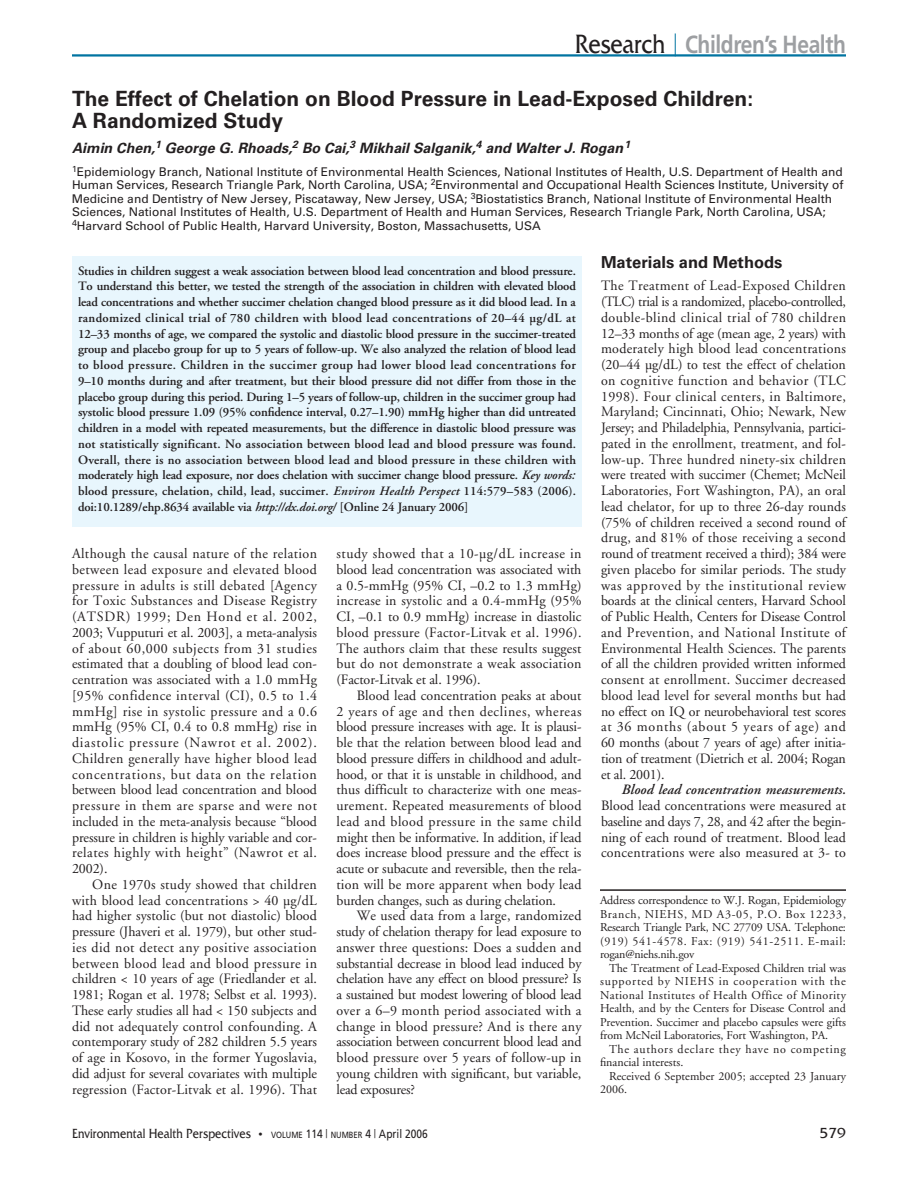
<style>
.page{position:relative;width:918px;height:1188px;background:#fff}
.page>*{position:absolute;margin:0;border:0;box-sizing:border-box;transform-origin:0 0}
.t1{font:700 24.75px "Frutiger";letter-spacing:-.02em;color:#9d9fa2;scale:.85 1}
.t2{font:700 21px/22.5px "Univers";color:#231f20}
.t3{font:700 16.5px "Univers";color:#231f20}
.t4{font:15px "Friz Quadrata IT Cby BT";color:#231f20}
.t5{font:14.25px/15.8px "Adobe Garamond";letter-spacing:-.005em;color:#231f20;text-align:justify}
.t6{font:italic 700 14.25px "Univers";color:#231f20}
.t7{font:italic 600 14.25px "Adobe Garamond";letter-spacing:.01em;color:#231f20}
.t8{font:13.5px "Friz Quadrata IT Cby BT";color:#231f20;scale:.85 1}
.t9{font:600 12.75px/15.8px "Adobe Garamond";letter-spacing:-.01em;color:#231f20;text-align:justify}
.t10{font:12px/13.5px "Univers";color:#231f20}
.t11{font:12px/13.5px "Adobe Garamond";letter-spacing:.005em;color:#231f20;text-align:justify}
.t12{font:12px/13.5px "Adobe Garamond";letter-spacing:.06em;color:#231f20}
.s1{font-family:"Friz Quadrata IT Cby BT";font-weight:400;font-size:27px;color:#231f20}
.s2{font-weight:300;font-size:30px;color:#0074a1}
.s3{font-style:italic}
.s4{font-size:10.5px}
.s5{font-family:"Frutiger";font-size:9px}
.s6{font-family:"Frutiger";font-size:12px}
.s7{font-family:"Frutiger";font-weight:300;font-size:12px}
</style>
<div class="page">
<hr style="left:72px;top:54px;width:774px;height:3px;background:#0074a1">
<hr style="left:600px;top:889px;width:246px;height:2px;background:#231f20">
<div style="left:72px;top:256px;width:510px;height:270px;background:#e8f6fd"></div>
<h1 class="t1" style="left:575px;top:34px;width:320px"><span class="s1">Research</span> <span class="s2">|</span> Children’s Health</h1>
<h2 class="t2" style="left:72px;top:89px;width:683px">The Effect of Chelation on Blood Pressure in Lead-Exposed Children:<br>A Randomized Study</h2>
<p class="t6" style="left:72px;top:143px;width:562px">Aimin Chen,<sup>1</sup> George G. Rhoads,<sup>2</sup> Bo Cai,<sup>3</sup> Mikhail Salganik,<sup>4</sup> and Walter J. Rogan<sup>1</sup></p>
<p class="t10" style="left:72px;top:166px;width:773px"><sup>1</sup>Epidemiology Branch, National Institute of Environmental Health Sciences, National Institutes of Health, U.S. Department of Health and Human Services, Research Triangle Park, North Carolina, USA; <sup>2</sup>Environmental and Occupational Health Sciences Institute, University of Medicine and Dentistry of New Jersey, Piscataway, New Jersey, USA; <sup>3</sup>Biostatistics Branch, National Institute of Environmental Health Sciences, National Institutes of Health, U.S. Department of Health and Human Services, Research Triangle Park, North Carolina, USA; <sup>4</sup>Harvard School of Public Health, Harvard University, Boston, Massachusetts, USA</p>
<p class="t9" style="left:78px;top:264px;width:500px">Studies in children suggest a weak association between blood lead concentration and blood pressure.<br>To understand this better, we tested the strength of the association in children with elevated blood lead concentrations and whether succimer chelation changed blood pressure as it did blood lead. In a randomized clinical trial of 780 children with blood lead concentrations of 20–44 µg/dL at 12–33 months of age, we compared the systolic and diastolic blood pressure in the succimer-treated group and placebo group for up to 5 years of follow-up. We also analyzed the relation of blood lead to blood pressure. Children in the succimer group had lower blood lead concentrations for 9–10 months during and after treatment, but their blood pressure did not differ from those in the placebo group during this period. During 1–5 years of follow-up, children in the succimer group had systolic blood pressure 1.09 (95% confidence interval, 0.27–1.90) mmHg higher than did untreated children in a model with repeated measurements, but the difference in diastolic blood pressure was not statistically significant. No association between blood lead and blood pressure was found.<br>Overall, there is no association between blood lead and blood pressure in these children with moderately high lead exposure, nor does chelation with succimer change blood pressure. <span class="s3">Key words: </span>blood pressure, chelation, child, lead, succimer. <span class="s3">Environ Health Perspect</span> 114:579–583 (2006). doi:10.1289/ehp.8634 available via <span class="s3">http://dx.doi.org/</span> [Online 24 January 2006]</p>
<p class="t3" style="left:601px;top:256px;width:183px">Materials and Methods</p>
<p class="t5" style="left:601px;top:279px;width:247px">The Treatment of Lead-Exposed Children (TLC) trial is a randomized, placebo-controlled, double-blind clinical trial of 780 children 12–33 months of age (mean age, 2 years) with moderately high blood lead concentrations (20–44 µg/dL) to test the effect of chelation on cognitive function and behavior (TLC 1998). Four clinical centers, in Baltimore, Maryland; Cincinnati, Ohio; Newark, New Jersey; and Philadelphia, Pennsylvania, partici&shy;pated in the enrollment, treatment, and fol&shy;low-up. Three hundred ninety-six children were treated with succimer (Chemet; McNeil Laboratories, Fort Washington, PA), an oral lead chelator, for up to three 26-day rounds (75% of children received a second round of drug, and 81% of those receiving a second round of treatment received a third); 384 were given placebo for similar periods. The study was approved by the institutional review boards at the clinical centers, Harvard School of Public Health, Centers for Disease Control and Prevention, and National Institute of Environmental Health Sciences. The parents of all the children provided written informed consent at enrollment. Succimer decreased blood lead level for several months but had no effect on IQ or neurobehavioral test scores at 36 months (about 5 years of age) and 60 months (about 7 years of age) after initia&shy;tion of treatment (Dietrich et al. 2004; Rogan et al. 2001).</p>
<p class="t7" style="left:621px;top:784px;width:226px">Blood lead concentration measurements.</p>
<p class="t5" style="left:601px;top:799px;width:247px">Blood lead concentrations were measured at baseline and days 7, 28, and 42 after the begin&shy;ning of each round of treatment. Blood lead concentrations were also measured at 3- to</p>
<p class="t5" style="left:72px;top:547px;width:247px">Although the causal nature of the relation between lead exposure and elevated blood pressure in adults is still debated [Agency for Toxic Substances and Disease Registry (ATSDR) 1999; Den Hond et al. 2002, 2003; Vupputuri et al. 2003], a meta-analysis of about 60,000 subjects from 31 studies estimated that a doubling of blood lead con&shy;centration was associated with a 1.0 mmHg [95% confidence interval (CI), 0.5 to 1.4 mmHg] rise in systolic pressure and a 0.6 mmHg (95% CI, 0.4 to 0.8 mmHg) rise in diastolic pressure (Nawrot et al. 2002).<br>Children generally have higher blood lead concentrations, but data on the relation between blood lead concentration and blood pressure in them are sparse and were not included in the meta-analysis because “blood pressure in children is highly variable and cor&shy;relates highly with height” (Nawrot et al.<br>2002).</p>
<p class="t5" style="left:72px;top:878px;width:247px;text-indent:20px">One 1970s study showed that children with blood lead concentrations &gt; 40 µg/dL had higher systolic (but not diastolic) blood pressure (Jhaveri et al. 1979), but other stud&shy;ies did not detect any positive association between blood lead and blood pressure in children &lt; 10 years of age (Friedlander et al.<br>1981; Rogan et al. 1978; Selbst et al. 1993).<br>These early studies all had &lt; 150 subjects and did not adequately control confounding. A contemporary study of 282 children 5.5 years of age in Kosovo, in the former Yugoslavia, did adjust for several covariates with multiple regression (Factor-Litvak et al. 1996). That</p>
<p class="t5" style="left:336px;top:547px;width:247px">study showed that a 10-µg/dL increase in blood lead concentration was associated with a 0.5-mmHg (95% CI, –0.2 to 1.3 mmHg) increase in systolic and a 0.4-mmHg (95% CI, –0.1 to 0.9 mmHg) increase in diastolic blood pressure (Factor-Litvak et al. 1996).<br>The authors claim that these results suggest but do not demonstrate a weak association (Factor-Litvak et al. 1996).</p>
<p class="t5" style="left:336px;top:689px;width:247px;text-indent:20px">Blood lead concentration peaks at about 2 years of age and then declines, whereas blood pressure increases with age. It is plausi&shy;ble that the relation between blood lead and blood pressure differs in childhood and adult&shy;hood, or that it is unstable in childhood, and thus difficult to characterize with one meas&shy;urement. Repeated measurements of blood lead and blood pressure in the same child might then be informative. In addition, if lead does increase blood pressure and the effect is acute or subacute and reversible, then the rela&shy;tion will be more apparent when body lead burden changes, such as during chelation.</p>
<p class="t5" style="left:336px;top:909px;width:247px;text-indent:20px">We used data from a large, randomized study of chelation therapy for lead exposure to answer three questions: Does a sudden and substantial decrease in blood lead induced by chelation have any effect on blood pressure? Is a sustained but modest lowering of blood lead over a 6–9 month period associated with a change in blood pressure? And is there any association between concurrent blood lead and blood pressure over 5 years of follow-up in young children with significant, but variable, lead exposures?</p>
<p class="t11" style="left:600px;top:895px;width:248px">Address correspondence to W.J. Rogan, Epidemiology Branch, NIEHS, MD A3-05, P.O. Box 12233, Research Triangle Park, NC 27709 USA. Telephone: (919) 541-4578. Fax: (919) 541-2511. E-mail: rogan@niehs.nih.gov</p>
<p class="t11" style="left:600px;top:962px;width:248px;text-indent:9px">The Treatment of Lead-Exposed Children trial was supported by NIEHS in cooperation with the National Institutes of Health Office of Minority Health, and by the Centers for Disease Control and Prevention. Succimer and placebo capsules were gifts from McNeil Laboratories, Fort Washington, PA.</p>
<p class="t12" style="left:600px;top:1043px;width:248px;text-indent:9px">The authors declare they have no competing financial interests.</p>
<p class="t11" style="left:600px;top:1070px;width:247px;text-indent:9px">Received 6 September 2005; accepted 23 January<br>2006.</p>
<p class="t8" style="left:72px;top:1128px;width:420px">Environmental Health Perspectives <span class="s4">•</span> <span class="s5">VOLUME</span> <span class="s6">114</span> <span class="s7">|</span> <span class="s5">NUMBER</span> <span class="s6">4</span> <span class="s7">|</span> <span class="s6">April 2006</span></p>
<p class="t4" style="left:819px;top:1127px;width:28px">579</p>
</div>
